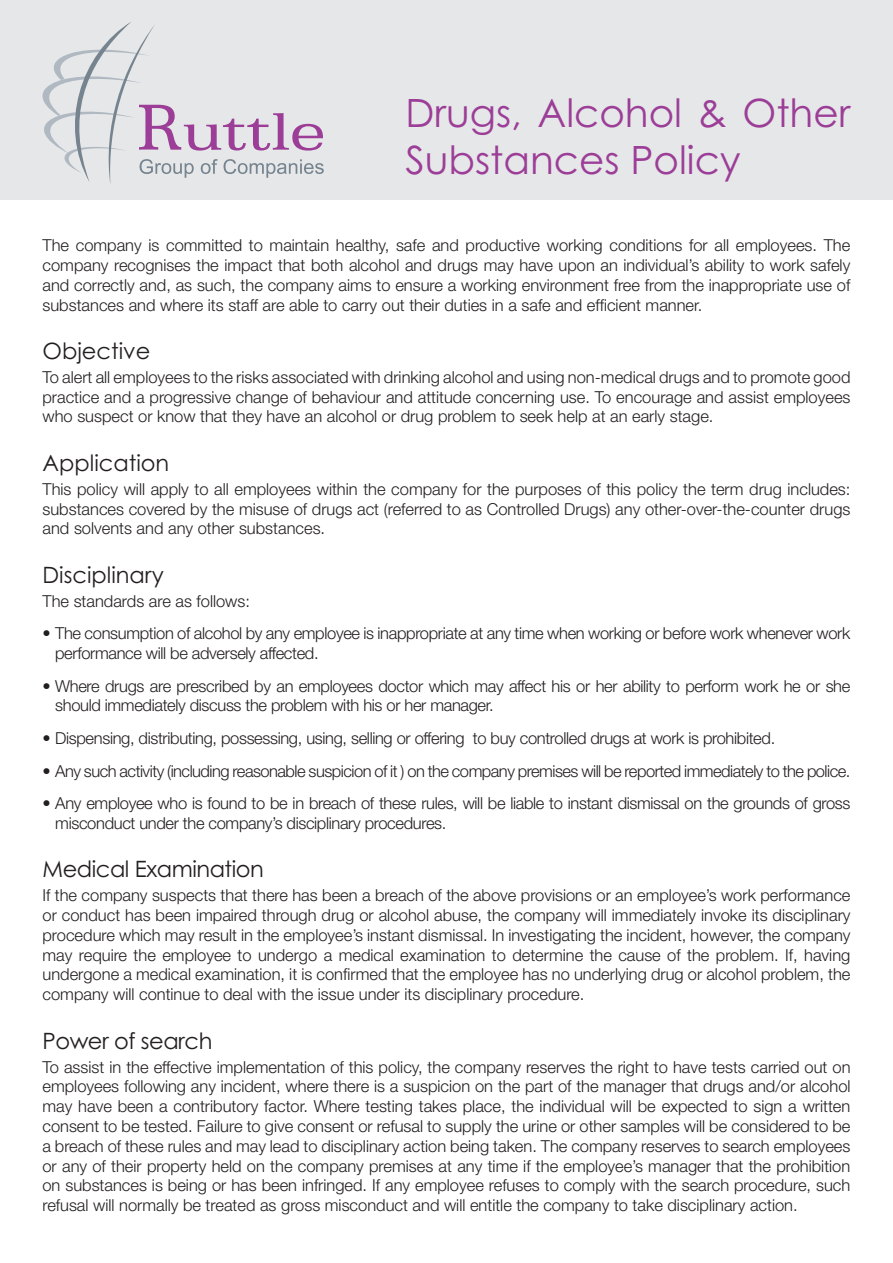
<style>
.page{position:relative;width:893px;height:1263px;background:#fff}
.page>*{position:absolute;margin:0;border:0;box-sizing:border-box;transform-origin:0 0}
.t1{font:39px/46.8px "Century Gothic";color:#9c3e97}
.t2{font:22.5px "Century Gothic";color:#231f20}
.t3{font:22.5px "Century Gothic";letter-spacing:-.02em;color:#231f20}
.t4{font:300 16.5px/19.8px "Helvetica Neue";letter-spacing:-.02em;color:#231f20;text-align:justify}
.t5{font:300 16.5px "Helvetica Neue";color:#231f20}
</style>
<div class="page">
<div style="left:0;top:0;width:893px;height:200px;background:#e6e7e9"></div>
<svg style="left:42px;top:22px;width:282px;height:162px"></svg>
<h1 class="t1" style="left:405px;top:89px;width:447px">Drugs, Alcohol &amp; Other<br>Substances Policy</h1>
<p class="t4" style="left:43px;top:235px;width:809px">The company is committed to maintain healthy, safe and productive working conditions for all employees. The company recognises the impact that both alcohol and drugs may have upon an individual’s ability to work safely and correctly and, as such, the company aims to ensure a working environment free from the inappropriate use of substances and where its staff are able to carry out their duties in a safe and efficient manner.</p>
<h2 class="t2" style="left:43px;top:335px;width:109px">Objective</h2>
<p class="t4" style="left:43px;top:367px;width:809px">To alert all employees to the risks associated with drinking alcohol and using non-medical drugs and to promote good practice and a progressive change of behaviour and attitude concerning use. To encourage and assist employees who suspect or know that they have an alcohol or drug problem to seek help at an early stage.</p>
<h2 class="t2" style="left:43px;top:447px;width:128px">Application</h2>
<p class="t4" style="left:43px;top:479px;width:809px">This policy will apply to all employees within the company for the purposes of this policy the term drug includes: substances covered by the misuse of drugs act (referred to as Controlled Drugs) any other-over-the-counter drugs and solvents and any other substances.</p>
<h2 class="t2" style="left:43px;top:559px;width:123px">Disciplinary</h2>
<p class="t5" style="left:43px;top:591px;width:209px">The standards are as follows:</p>
<p class="t4" style="left:55px;top:623px;width:797px;text-indent:-13px">• The consumption of alcohol by any employee is inappropriate at any time when working or before work whenever work performance will be adversely affected.</p>
<p class="t4" style="left:55px;top:675px;width:797px;text-indent:-13px">• Where drugs are prescribed by an employees doctor which may affect his or her ability to perform work he or she should immediately discuss the problem with his or her manager.</p>
<p class="t4" style="left:42px;top:728px;width:734px">• Dispensing, distributing, possessing, using, selling or offering to buy controlled drugs at work is prohibited.</p>
<p class="t4" style="left:42px;top:760px;width:809px">• Any such activity (including reasonable suspicion of it ) on the company premises will be reported immediately to the police.</p>
<p class="t4" style="left:55px;top:793px;width:797px;text-indent:-13px">• Any employee who is found to be in breach of these rules, will be liable to instant dismissal on the grounds of gross misconduct under the company’s disciplinary procedures.</p>
<h2 class="t3" style="left:43px;top:853px;width:223px">Medical Examination</h2>
<p class="t4" style="left:43px;top:885px;width:809px">If the company suspects that there has been a breach of the above provisions or an employee’s work performance or conduct has been impaired through drug or alcohol abuse, the company will immediately invoke its disciplinary procedure which may result in the employee’s instant dismissal. In investigating the incident, however, the company may require the employee to undergo a medical examination to determine the cause of the problem. If, having undergone a medical examination, it is confirmed that the employee has no underlying drug or alcohol problem, the company will continue to deal with the issue under its disciplinary procedure.</p>
<h2 class="t3" style="left:43px;top:1025px;width:171px">Power of search</h2>
<p class="t4" style="left:42px;top:1056px;width:810px">To assist in the effective implementation of this policy, the company reserves the right to have tests carried out on employees following any incident, where there is a suspicion on the part of the manager that drugs and/or alcohol may have been a contributory factor. Where testing takes place, the individual will be expected to sign a written consent to be tested. Failure to give consent or refusal to supply the urine or other samples will be considered to be a breach of these rules and may lead to disciplinary action being taken. The company reserves to search employees or any of their property held on the company premises at any time if the employee’s manager that the prohibition on substances is being or has been infringed. If any employee refuses to comply with the search procedure, such refusal will normally be treated as gross misconduct and will entitle the company to take disciplinary action.</p>
</div>
